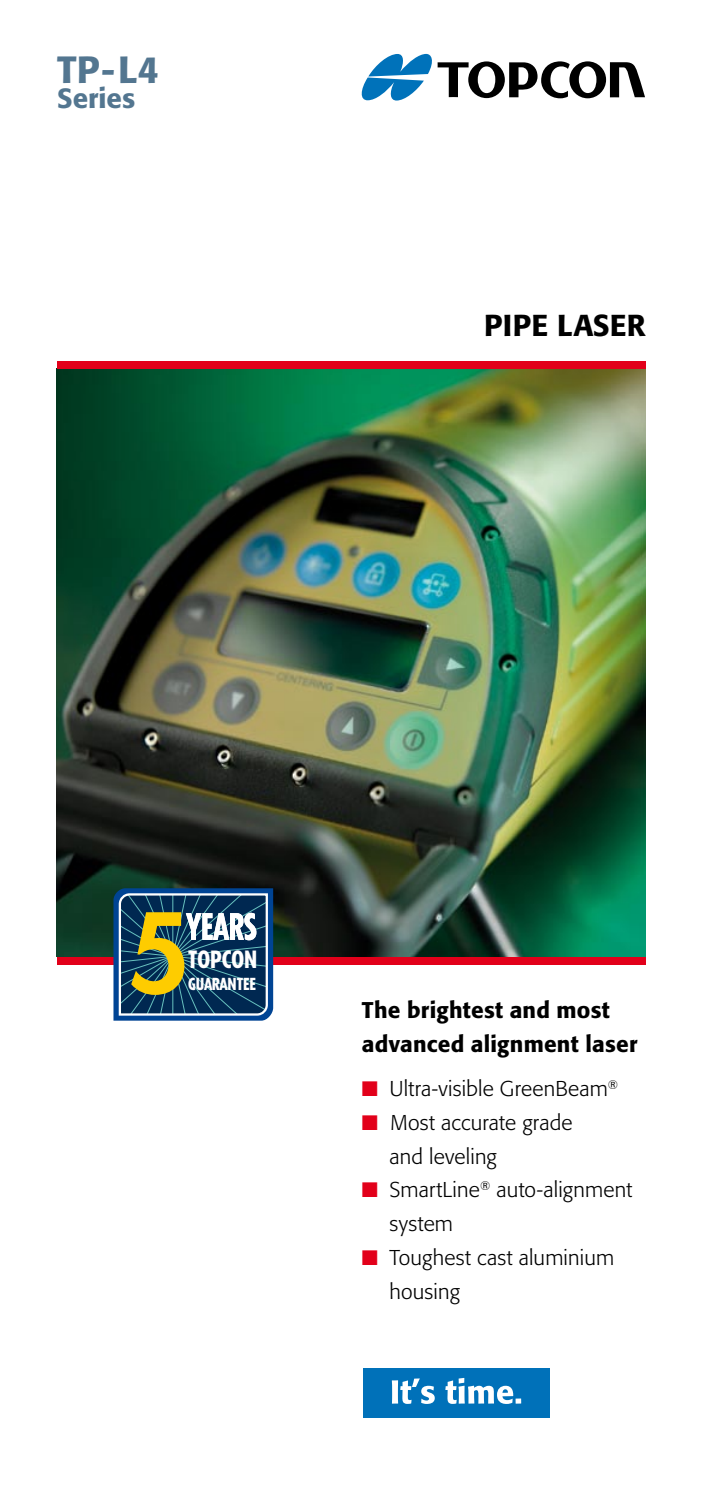
<style>
.page{position:relative;width:702px;height:1489px;background:#fff}
.page>*{position:absolute;margin:0;border:0;box-sizing:border-box;transform-origin:0 0}
.t1{font:500 37.5px "Formata";color:#537690}
.t2{font:500 30px "Formata";letter-spacing:.02em;color:#000}
.t3{font:500 27.5px "Formata";color:#537690}
.t4{font:800 condensed 23.5px "Tempo";color:#fff}
.t5{font:500 22.5px/33.8px "Formata";letter-spacing:.01em;color:#000}
.t6{font:300 21.25px/33.8px "Formata";letter-spacing:.01em;color:#000}
.t7{font:800 condensed 16.5px "Tempo";color:#fff}
.s1{color:#e2001a}
</style>
<div class="page">
<svg style="left:361px;top:54px;width:284px;height:47px"></svg>
<img style="left:57px;top:368px;width:588px;height:588px">
<div style="left:57px;top:361px;width:588px;height:7px;background:#e2001a"></div>
<div style="left:57px;top:956px;width:588px;height:8px;background:#e2001a"></div>
<div style="left:363px;top:1367px;width:186px;height:50px;background:#0071b9"></div>
<svg style="left:392px;top:1378px;width:43px;height:25px"></svg>
<svg style="left:445px;top:1377px;width:76px;height:26px"></svg>
<svg style="left:113px;top:888px;width:160px;height:132px;background:#3c5d69"></svg>
<h1 class="t1" style="left:57px;top:53px;width:104px">TP-L4</h1>
<p class="t3" style="left:57px;top:86px;width:79px">Series</p>
<h2 class="t2" style="left:484px;top:312px;width:163px">PIPE LASER</h2>
<p class="t4" style="left:188px;top:945px;width:71px">TOPCON</p>
<p class="t7" style="left:188px;top:974px;width:69px">GUARANTEE</p>
<p class="t5" style="left:362px;top:995px;width:277px">The brightest and most advanced alignment laser</p>
<p class="t6" style="left:362px;top:1073px;width:258px"><span class="s1">■</span> Ultra-visible GreenBeam<sup>®</sup></p>
<p class="t6" style="left:389px;top:1107px;width:184px;text-indent:-28px"><span class="s1">■</span> Most accurate grade and leveling</p>
<p class="t6" style="left:389px;top:1174px;width:244px;text-indent:-28px"><span class="s1">■</span> SmartLine<sup>®</sup> auto-alignment system</p>
<p class="t6" style="left:389px;top:1242px;width:226px;text-indent:-27px"><span class="s1">■</span> Toughest cast aluminium housing</p>
</div>
